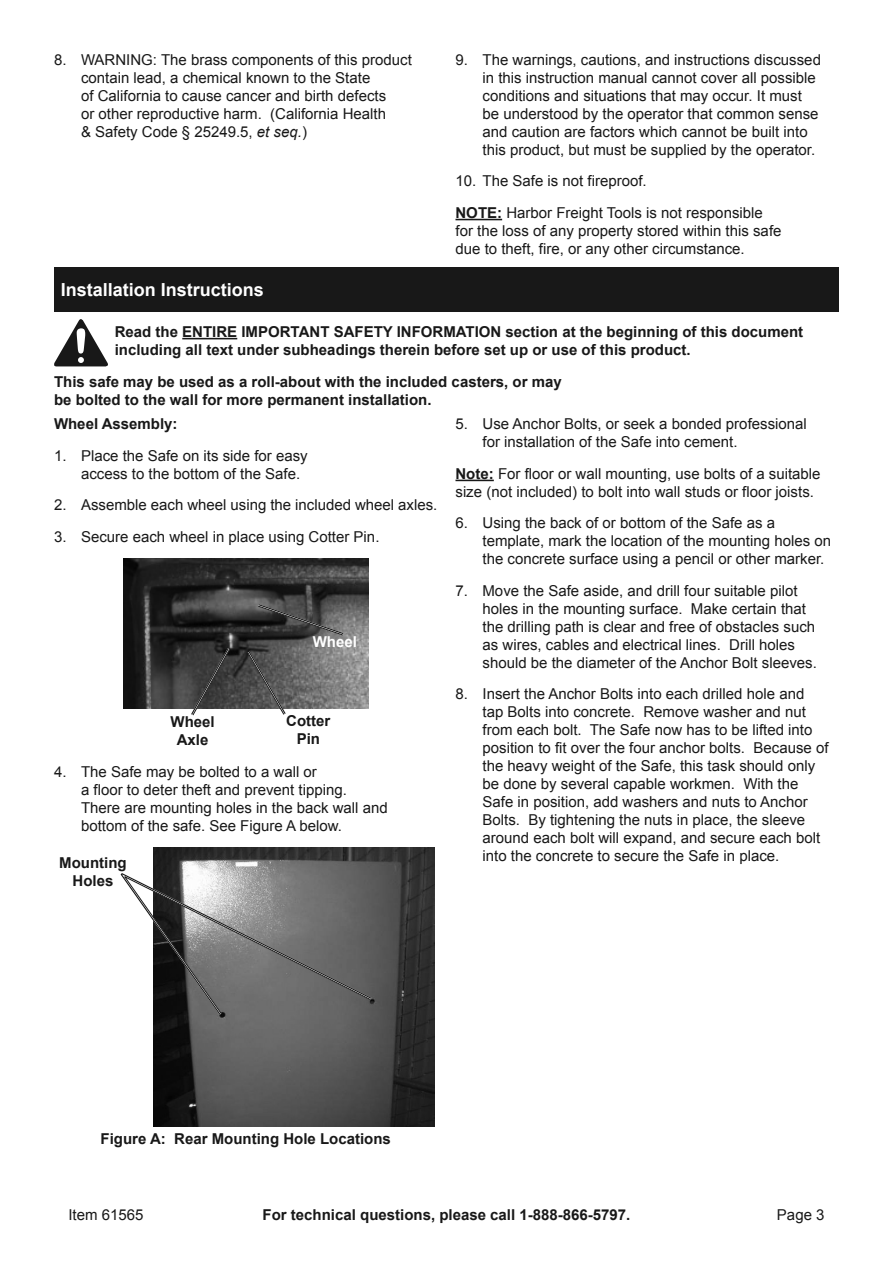
<style>
.page{position:relative;width:893px;height:1263px;background:#fff}
.page>*{position:absolute;margin:0;border:0;box-sizing:border-box;transform-origin:0 0}
.Section_Headers_0931{font:700 18px "Arial";color:#fff}
.Note{font:15px/18px "Arial";color:#181818}
.Safety_Section_Messa{font:700 15px/18px "Arial";color:#181818;text-align:center}
.Paragraph_0931{font:700 15px "Arial";color:#181818}
.t1{font:700 15px "Arial";color:#fff}
.s1{font-style:italic}
.s2{font-weight:700}
</style>
<div class="page">
<hr style="left:455px;top:219px;width:47px;height:1px;background:#181818">
<div style="left:54px;top:267px;width:785px;height:45px;background:#181818"></div>
<hr style="left:182px;top:338px;width:55px;height:1px;background:#181818">
<svg style="left:54px;top:319px;width:54px;height:47px"></svg>
<img style="left:123px;top:558px;width:245px;height:150px">
<svg style="left:189px;top:646px;width:43px;height:70px;background:#4f4f4f"></svg>
<svg style="left:246px;top:649px;width:42px;height:66px;background:#626262"></svg>
<svg style="left:255px;top:602px;width:91px;height:35px;background:#494949"></svg>
<img style="left:153px;top:848px;width:282px;height:278px">
<svg style="left:120px;top:868px;width:254px;height:149px;background:#808080"></svg>
<hr style="left:455px;top:480px;width:39px;height:1px;background:#181818">
<p class="Note" style="left:81px;top:51px;width:332px;text-indent:-27px">8. WARNING: The brass components of this product contain lead, a chemical known to the State<br>of California to cause cancer and birth defects<br>or other reproductive harm. (California Health<br>&amp; Safety Code § 25249.5, <span class="s1">et seq.</span>)</p>
<p class="Note" style="left:482px;top:51px;width:340px;text-indent:-27px">9. The warnings, cautions, and instructions discussed in this instruction manual cannot cover all possible conditions and situations that may occur. It must be understood by the operator that common sense and caution are factors which cannot be built into this product, but must be supplied by the operator.</p>
<p class="Note" style="left:455px;top:172px;width:193px">10. The Safe is not fireproof.</p>
<p class="Note" style="left:455px;top:204px;width:327px"><span class="s2">NOTE:</span> Harbor Freight Tools is not responsible for the loss of any property stored within this safe due to theft, fire, or any other circumstance.</p>
<p class="Section_Headers_0931" style="left:61px;top:277px;width:205px">Installation Instructions</p>
<p class="Safety_Section_Messa" style="left:115px;top:323px;width:690px;text-align:left">Read the ENTIRE IMPORTANT SAFETY INFORMATION section at the beginning of this document including all text under subheadings therein before set up or use of this product.</p>
<p class="Safety_Section_Messa" style="left:54px;top:373px;width:509px;text-align:left">This safe may be used as a roll‑about with the included casters, or may be bolted to the wall for more permanent installation.</p>
<p class="Paragraph_0931" style="left:54px;top:414px;width:125px">Wheel Assembly:</p>
<p class="Note" style="left:81px;top:447px;width:228px;text-indent:-27px">1. Place the Safe on its side for easy access to the bottom of the Safe.</p>
<p class="Note" style="left:54px;top:496px;width:385px">2. Assemble each wheel using the included wheel axles.</p>
<p class="Note" style="left:54px;top:528px;width:327px">3. Secure each wheel in place using Cotter Pin.</p>
<p class="Note" style="left:482px;top:415px;width:326px;text-indent:-27px">5. Use Anchor Bolts, or seek a bonded professional for installation of the Safe into cement.</p>
<p class="Note" style="left:455px;top:465px;width:367px"><span class="s2">Note:</span> For floor or wall mounting, use bolts of a suitable size (not included) to bolt into wall studs or floor joists.</p>
<p class="Note" style="left:482px;top:514px;width:350px;text-indent:-27px">6. Using the back of or bottom of the Safe as a template, mark the location of the mounting holes on the concrete surface using a pencil or other marker.</p>
<p class="Note" style="left:482px;top:582px;width:336px;text-indent:-27px">7. Move the Safe aside, and drill four suitable pilot holes in the mounting surface. Make certain that the drilling path is clear and free of obstacles such as wires, cables and electrical lines. Drill holes should be the diameter of the Anchor Bolt sleeves.</p>
<p class="Note" style="left:482px;top:685px;width:348px;text-indent:-27px">8. Insert the Anchor Bolts into each drilled hole and tap Bolts into concrete. Remove washer and nut from each bolt. The Safe now has to be lifted into position to fit over the four anchor bolts. Because of the heavy weight of the Safe, this task should only be done by several capable workmen. With the Safe in position, add washers and nuts to Anchor Bolts. By tightening the nuts in place, the sleeve around each bolt will expand, and secure each bolt into the concrete to secure the Safe in place.</p>
<p class="t1" style="left:313px;top:631px;width:46px">Wheel</p>
<p class="Safety_Section_Messa" style="left:286px;top:712px;width:46px">Cotter<br>Pin</p>
<p class="Safety_Section_Messa" style="left:171px;top:713px;width:46px">Wheel<br>Axle</p>
<p class="Note" style="left:81px;top:763px;width:308px;text-indent:-27px">4. The Safe may be bolted to a wall or<br>a floor to deter theft and prevent tipping.<br>There are mounting holes in the back wall and bottom of the safe. See Figure A below.</p>
<p class="Safety_Section_Messa" style="left:59px;top:854px;width:69px">Mounting<br>Holes</p>
<p class="Safety_Section_Messa" style="left:101px;top:1130px;width:292px">Figure A: Rear Mounting Hole Locations</p>
<p class="Note" style="left:68px;top:1206px;width:77px">Item 61565</p>
<p class="Safety_Section_Messa" style="left:263px;top:1206px;width:369px">For technical questions, please call 1-888-866-5797.</p>
<p class="Note" style="left:777px;top:1206px;width:49px">Page 3</p>
</div>
